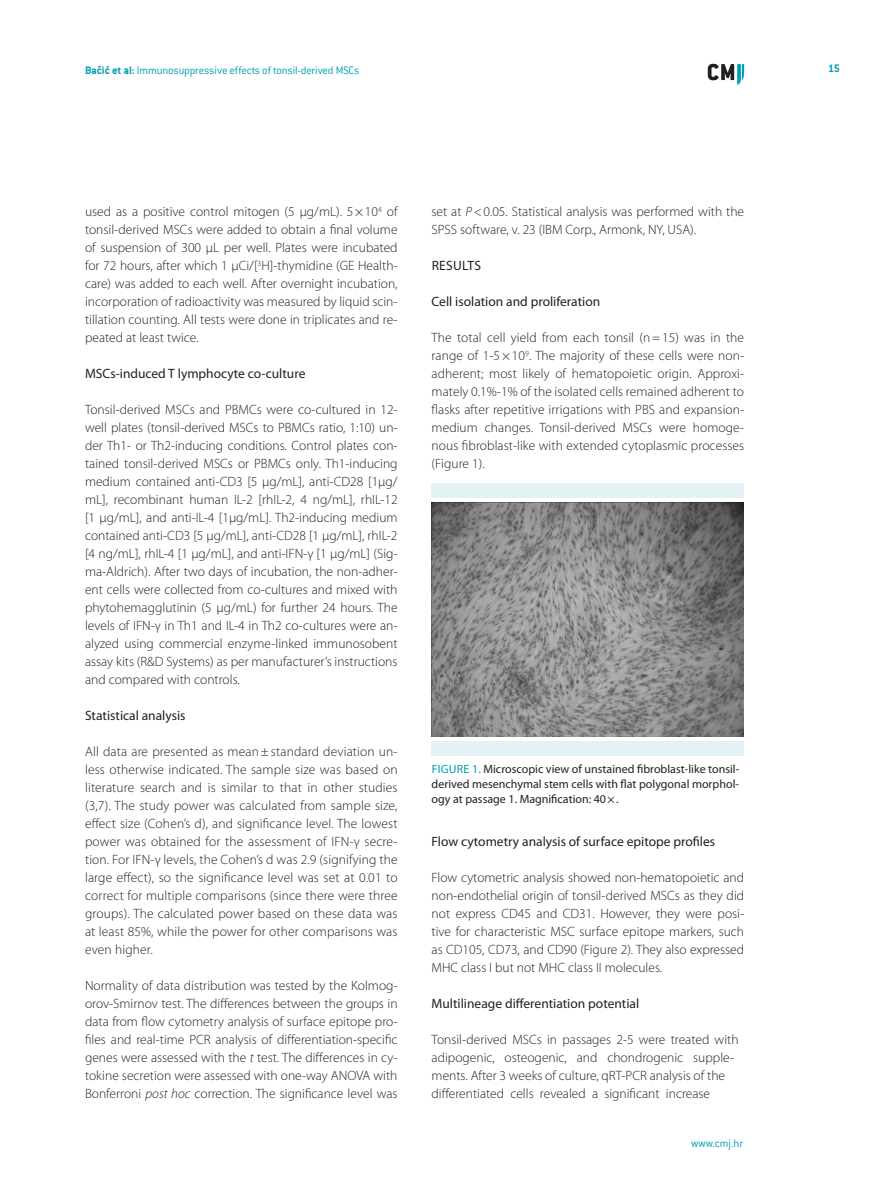
<style>
.page{position:relative;width:893px;height:1191px;background:#fff}
.page>*{position:absolute;margin:0;border:0;box-sizing:border-box;transform-origin:0 0}
.t1{font:300 13.5px/18px "Myriad Pro";color:#231f20;text-align:justify}
.t2{font:13.5px "Myriad Pro";color:#231f20}
.t3{font:12px/15px "Myriad Pro";color:#231f20;text-align:justify}
.t4{font:300 12px "ITC Conduit LTCE";letter-spacing:-.01em;color:#009fb4}
.t5{font:700 12px "ITC Conduit LTCE";color:#009fb4}
.s1{font-weight:700}
.s2{font-style:italic}
.s3{color:#009fb4}
</style>
<div class="page">
<svg style="left:708px;top:64px;width:36px;height:21px"></svg>
<img style="left:431px;top:502px;width:313px;height:234px">
<div style="left:432px;top:483px;width:312px;height:14px;background:#e2f2f5"></div>
<div style="left:432px;top:741px;width:312px;height:15px;background:#e2f2f5"></div>
<p class="t4" style="left:85px;top:63px;width:276px"><span class="s1">Bačić et al:</span> Immunosuppressive effects of tonsil-derived MSCs</p>
<p class="t5" style="left:828px;top:61px;width:13px">15</p>
<p class="t1" style="left:85px;top:202px;width:314px">used as a positive control mitogen (5 μg/mL). 5×10<sup>4</sup> of tonsil-derived MSCs were added to obtain a final volume of suspension of 300 μL per well. Plates were incubated for 72 hours, after which 1 μCi/[<sup>3</sup>H]-thymidine (GE Health&shy;care) was added to each well. After overnight incubation, incorporation of radioactivity was measured by liquid scin&shy;tillation counting. All tests were done in triplicates and re&shy;peated at least twice.</p>
<p class="t2" style="left:85px;top:365px;width:222px">MSCs-induced T lymphocyte co-culture</p>
<p class="t1" style="left:85px;top:400px;width:314px">Tonsil-derived MSCs and PBMCs were co-cultured in 12- well plates (tonsil-derived MSCs to PBMCs ratio, 1:10) un&shy;der Th1- or Th2-inducing conditions. Control plates con&shy;tained tonsil-derived MSCs or PBMCs only. Th1-inducing medium contained anti-CD3 [5 μg/mL], anti-CD28 [1μg/ mL], recombinant human IL-2 [rhIL-2, 4 ng/mL], rhIL-12 [1 μg/mL], and anti-IL-4 [1μg/mL]. Th2-inducing medium contained anti-CD3 [5 μg/mL], anti-CD28 [1 μg/mL], rhIL-2 [4 ng/mL], rhIL-4 [1 μg/mL], and anti-IFN-γ [1 μg/mL] (Sig&shy;ma-Aldrich). After two days of incubation, the non-adher&shy;ent cells were collected from co-cultures and mixed with phytohemagglutinin (5 μg/mL) for further 24 hours. The levels of IFN-γ in Th1 and IL-4 in Th2 co-cultures were an&shy;alyzed using commercial enzyme-linked immunosobent assay kits (R&amp;D Systems) as per manufacturer’s instructions and compared with controls.</p>
<p class="t2" style="left:85px;top:707px;width:102px">Statistical analysis</p>
<p class="t1" style="left:85px;top:742px;width:314px">All data are presented as mean±standard deviation un&shy;less otherwise indicated. The sample size was based on literature search and is similar to that in other studies (3,7). The study power was calculated from sample size, effect size (Cohen’s d), and significance level. The lowest power was obtained for the assessment of IFN-γ secre&shy;tion. For IFN-γ levels, the Cohen’s d was 2.9 (signifying the large effect), so the significance level was set at 0.01 to correct for multiple comparisons (since there were three groups). The calculated power based on these data was at least 85%, while the power for other comparisons was even higher.</p>
<p class="t1" style="left:85px;top:976px;width:314px">Normality of data distribution was tested by the Kolmog&shy;orov-Smirnov test. The differences between the groups in data from flow cytometry analysis of surface epitope pro&shy;files and real-time PCR analysis of differentiation-specific genes were assessed with the <span class="s2">t</span> test. The differences in cy&shy;tokine secretion were assessed with one-way ANOVA with Bonferroni <span class="s2">post hoc</span> correction. The significance level was</p>
<p class="t1" style="left:432px;top:202px;width:314px">set at <span class="s2">P</span>&lt;0.05. Statistical analysis was performed with the<br>SPSS software, v. 23 (IBM Corp., Armonk, NY, USA).</p>
<p class="t2" style="left:432px;top:257px;width:50px">Results</p>
<p class="t2" style="left:432px;top:293px;width:170px">Cell isolation and proliferation</p>
<p class="t1" style="left:432px;top:328px;width:314px">The total cell yield from each tonsil (n=15) was in the range of 1-5×10<sup>9</sup>. The majority of these cells were non&shy;adherent; most likely of hematopoietic origin. Approxi&shy;mately 0.1%-1% of the isolated cells remained adherent to flasks after repetitive irrigations with PBS and expansion&shy;medium changes. Tonsil-derived MSCs were homoge&shy;nous fibroblast-like with extended cytoplasmic processes (Figure 1).</p>
<p class="t3" style="left:432px;top:761px;width:309px"><span class="s3">Figure 1.</span> Microscopic view of unstained fibroblast-like tonsil&shy;derived mesenchymal stem cells with flat polygonal morphol&shy;ogy at passage 1. Magnification: 40×.</p>
<p class="t2" style="left:432px;top:833px;width:285px">Flow cytometry analysis of surface epitope profiles</p>
<p class="t1" style="left:432px;top:868px;width:314px">Flow cytometric analysis showed non-hematopoietic and non-endothelial origin of tonsil-derived MSCs as they did not express CD45 and CD31. However, they were posi&shy;tive for characteristic MSC surface epitope markers, such as CD105, CD73, and CD90 (Figure 2). They also expressed MHC class I but not MHC class II molecules.</p>
<p class="t2" style="left:432px;top:995px;width:209px">Multilineage differentiation potential</p>
<p class="t1" style="left:432px;top:1030px;width:308px;text-align:left">Tonsil-derived MSCs in passages 2-5 were treated with adipogenic, osteogenic, and chondrogenic supple&shy;ments. After 3 weeks of culture, qRT-PCR analysis of the differentiated cells revealed a significant increase</p>
<p class="t4" style="left:691px;top:1136px;width:54px">www.cmj.hr</p>
</div>
